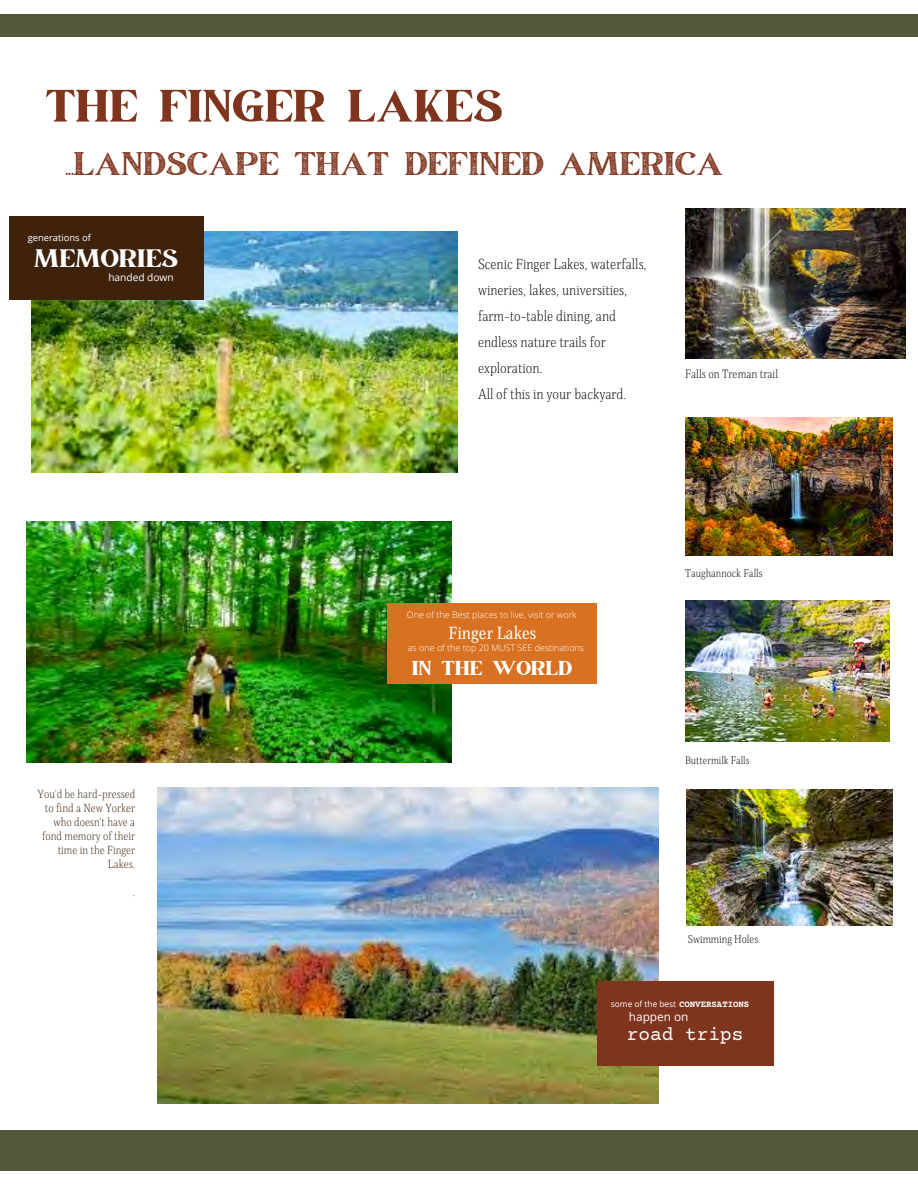
<style>
.page{position:relative;width:918px;height:1188px;background:#fff}
.page>*{position:absolute;margin:0;border:0;box-sizing:border-box;transform-origin:0 0}
.t1{font:54px "March";color:#7e341d}
.t2{font:39px "March Rough";color:#7e341d}
.t3{font:30.15px "March";color:#fff}
.t4{font:24px "March";color:#fff}
.t5{font:19.5px "Courier Prime";color:#fff}
.t6{font:18px "Singel";color:#fff}
.t7{font:300 14.85px/25.8px "Singel";color:#000}
.t8{font:300 12.3px "Singel";color:#000}
.t9{font:300 12px/14px "Singel";color:#3e220c;text-align:right}
.t10{font:11.85px "Open Sans";color:#fff}
.t11{font:300 11.7px "Singel";color:#000}
.t12{font:300 11.4px "Singel";color:#000}
.t13{font:300 11.1px "Singel";color:#000}
.t14{font:10.2px "Open Sans";color:#fff}
.t15{font:9.3px "Open Sans";color:#fff}
.t16{font:300 9px "Open Sans";color:#fff}
.t17{font:8.4px "Open Sans";color:#fff}
.s1{font-family:"Courier Prime";font-weight:700;font-size:9px}
</style>
<div class="page">
<div style="left:0;top:14px;width:918px;height:23px;background:#52593b"></div>
<div style="left:0;top:1130px;width:918px;height:41px;background:#52593b"></div>
<img style="left:26px;top:522px;width:425px;height:240px">
<img style="left:157px;top:787px;width:502px;height:317px">
<div style="left:597px;top:981px;width:176px;height:85px;background:#7e341d"></div>
<img style="left:32px;top:232px;width:425px;height:240px">
<div style="left:9px;top:217px;width:195px;height:83px;background:#3e220c"></div>
<div style="left:388px;top:604px;width:209px;height:80px;background:#d87121"></div>
<img style="left:685px;top:417px;width:207px;height:139px">
<img style="left:685px;top:209px;width:220px;height:150px">
<img style="left:686px;top:789px;width:206px;height:136px">
<img style="left:685px;top:601px;width:205px;height:140px">
<p class="t1" style="left:46px;top:81px;width:458px">THE FINGER LAKES</p>
<p class="t2" style="left:66px;top:146px;width:660px">...LANDSCAPE THAT DEFINED AMERICA</p>
<p class="t15" style="left:28px;top:231px;width:65px">generations of</p>
<h6 class="t3" style="left:34px;top:245px;width:145px">MEMORIES</h6>
<p class="t14" style="left:108px;top:270px;width:67px">handed down</p>
<p class="t9" style="left:38px;top:787px;width:99px">You'd be hard-pressed to find a New Yorker who doesn't have a fond memory of their time in the Finger<br>Lakes.</p>
<p class="t9" style="left:133px;top:885px;width:4px">.</p>
<p class="t7" style="left:478px;top:252px;width:170px">Scenic Finger Lakes, waterfalls, wineries, lakes, universities, farm-to-table dining, and endless nature trails for exploration.<br>All of this in your backyard.</p>
<p class="t8" style="left:685px;top:367px;width:94px">Falls on Treman trail</p>
<p class="t16" style="left:407px;top:608px;width:171px">One of the Best places to live, visit or work</p>
<p class="t6" style="left:448px;top:622px;width:89px">Finger Lakes</p>
<h5 class="t16" style="left:408px;top:642px;width:178px">as one of the top 20 MUST SEE destinations</h5>
<p class="t4" style="left:412px;top:657px;width:162px">IN THE WORLD</p>
<h5 class="t12" style="left:685px;top:566px;width:79px">Taughannock Falls</h5>
<p class="t13" style="left:685px;top:753px;width:66px">Buttermilk Falls</p>
<p class="t11" style="left:688px;top:932px;width:72px">Swimming Holes</p>
<h3 class="t17" style="left:611px;top:998px;width:140px">some of the best <span class="s1">CONVERSATIONS</span></h3>
<p class="t10" style="left:629px;top:1009px;width:61px">happen on</p>
<p class="t5" style="left:627px;top:1024px;width:118px">road trips</p>
</div>
